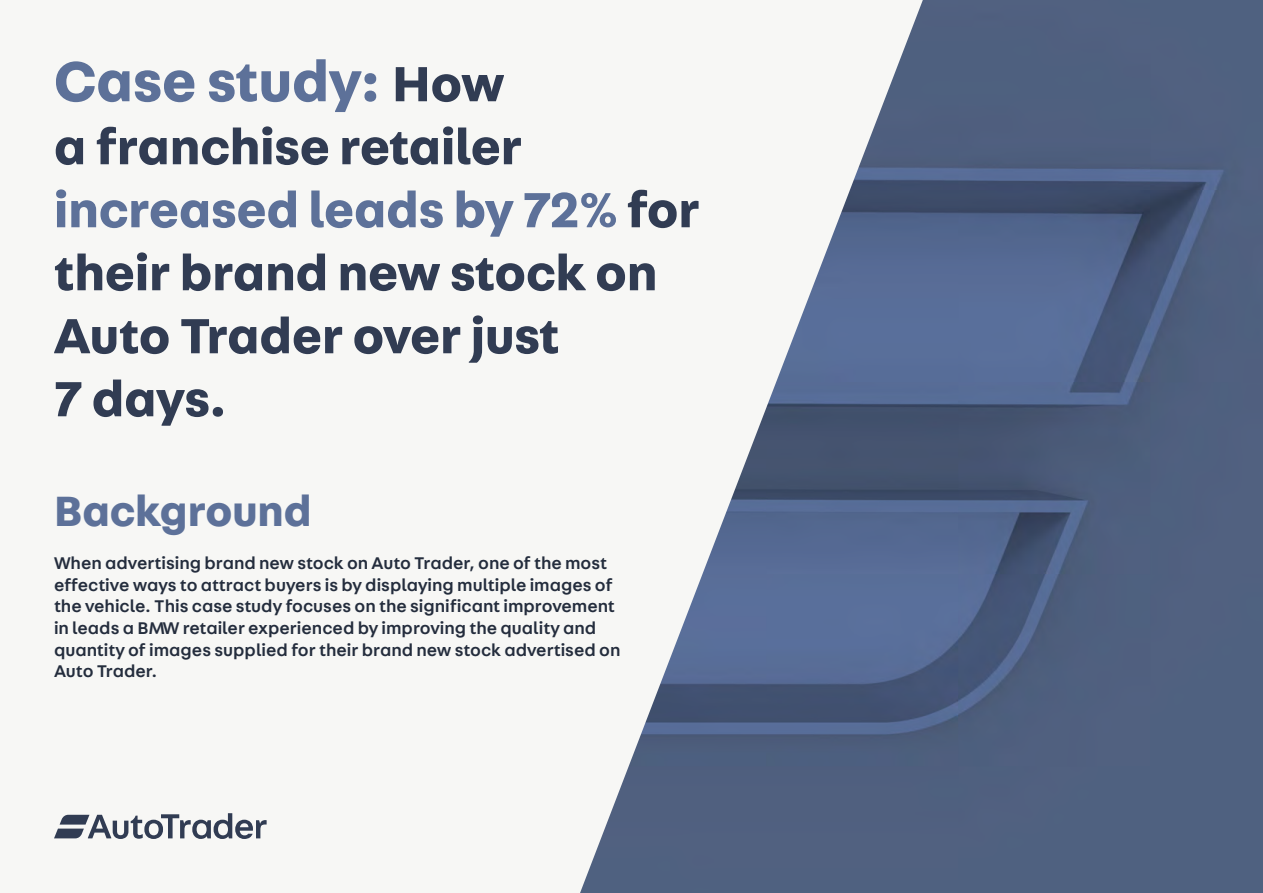
<style>
.page{position:relative;width:1263px;height:893px;background:#fff}
.page>*{position:absolute;margin:0;border:0;box-sizing:border-box;transform-origin:0 0}
.t1{font:700 60px "AT Fabriga";color:#5d7199}
.t2{font:700 52.5px/63px "AT Fabriga";color:#313c53}
.t3{font:700 45px "AT Fabriga";color:#5d7199}
.t4{font:500 18px/21.6px "AT Fabriga";color:#242d3d}
.s1{font-size:52.5px;color:#313c53}
.s2{color:#5d7199}
</style>
<div class="page">
<img style="left:923px;top:0;width:340px;height:893px">
<svg style="left:580px;top:0;width:343px;height:893px"></svg>
<svg style="left:54px;top:813px;width:213px;height:26px"></svg>
<h1 class="t1" style="left:54px;top:41px;width:452px">Case study: <span class="s1">How</span></h1>
<h2 class="t2" style="left:54px;top:113px;width:647px">a franchise retailer <span class="s2">increased leads by 72%</span> for their brand new stock on<br>Auto Trader over just<br>7 days.</h2>
<h3 class="t3" style="left:54px;top:480px;width:259px">Background</h3>
<p class="t4" style="left:54px;top:551px;width:568px">When advertising brand new stock on Auto Trader, one of the most effective ways to attract buyers is by displaying multiple images of the vehicle. This case study focuses on the significant improvement in leads a BMW retailer experienced by improving the quality and quantity of images supplied for their brand new stock advertised on Auto Trader.</p>
</div>
